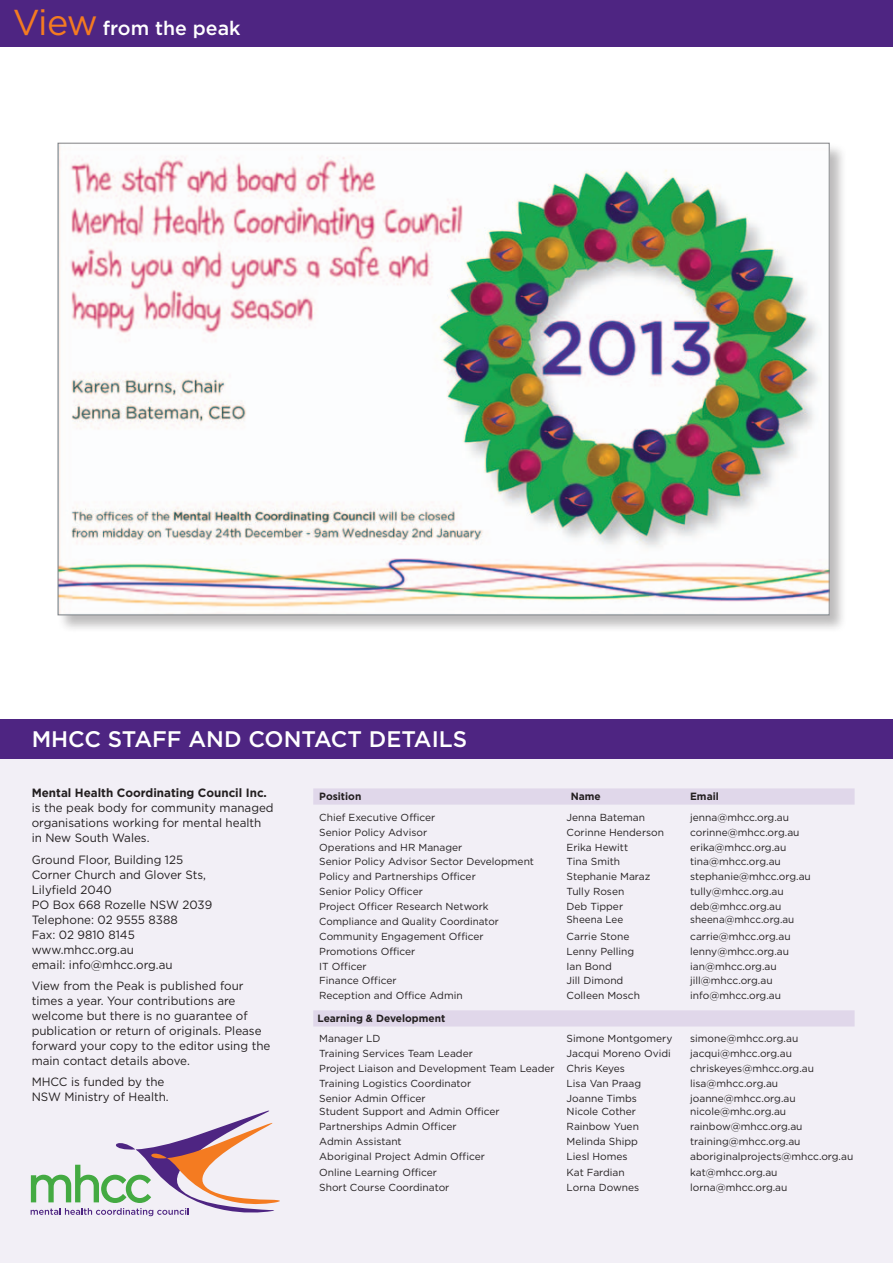
<style>
.page{position:relative;width:893px;height:1263px;background:#fff}
.page>*{position:absolute;margin:0;border:0;box-sizing:border-box;transform-origin:0 0}
.Caps_heading{font:500 22.5px "Gotham";color:#fff}
.t1{font:500 19.5px "Gotham";color:#fff}
.Body_copy{font:12px/15px "Gotham";color:#231f20}
.Body_copy-2{font:700 10.5px "Gotham";color:#231f20}
.Body_copy-3{font:10.2px "Gotham";color:#231f20}
.s1{font-weight:400;font-size:36px;color:#f47b21}
.s2{font-weight:700}
</style>
<div class="page">
<div style="left:0;top:0;width:893px;height:47px;background:#4e2582"></div>
<div style="left:0;top:760px;width:893px;height:503px;background:#f2eff6"></div>
<svg style="left:31px;top:1111px;width:249px;height:105px"></svg>
<div style="left:0;top:720px;width:893px;height:39px;background:#4e2582"></div>
<svg style="left:313px;top:788px;width:542px;height:238px"></svg>
<div style="left:57px;top:143px;width:790px;height:490px;background:#231f20;opacity:.3"></div>
<img style="left:60px;top:145px;width:767px;height:468px">
<h2 class="t1" style="left:13px;top:17px;width:229px"><span class="s1">View</span> from the peak</h2>
<p class="Caps_heading" style="left:32px;top:727px;width:437px">MHCC STAFF AND CONTACT DETAILS</p>
<p class="Body_copy" style="left:32px;top:785px;width:243px"><span class="s2">Mental Health Coordinating Council Inc. </span>is the peak body for community managed organisations working for mental health in New South Wales.</p>
<p class="Body_copy" style="left:32px;top:852px;width:153px">Ground Floor, Building 125</p>
<p class="Body_copy" style="left:32px;top:867px;width:176px">Corner Church and Glover Sts,<br>Lilyfield 2040</p>
<p class="Body_copy" style="left:32px;top:897px;width:182px">PO Box 668 Rozelle NSW 2039</p>
<p class="Body_copy" style="left:32px;top:912px;width:147px">Telephone: 02 9555 8388<br>Fax: 02 9810 8145</p>
<p class="Body_copy" style="left:32px;top:942px;width:143px">www.mhcc.org.au<br>email: info@mhcc.org.au</p>
<p class="Body_copy" style="left:32px;top:978px;width:240px">View from the Peak is published four times a year. Your contributions are welcome but there is no guarantee of publication or return of originals. Please forward your copy to the editor using the main contact details above.</p>
<p class="Body_copy" style="left:32px;top:1074px;width:139px">MHCC is funded by the<br>NSW Ministry of Health.</p>
<p class="Body_copy-2" style="left:319px;top:790px;width:44px">Position</p>
<p class="Body_copy-2" style="left:571px;top:790px;width:31px">Name</p>
<p class="Body_copy-2" style="left:690px;top:790px;width:30px">Email</p>
<p class="Body_copy-3" style="left:319px;top:811px;width:118px">Chief Executive Officer</p>
<p class="Body_copy-3" style="left:567px;top:811px;width:80px">Jenna Bateman</p>
<p class="Body_copy-3" style="left:690px;top:811px;width:100px">jenna@mhcc.org.au</p>
<p class="Body_copy-3" style="left:319px;top:826px;width:109px">Senior Policy Advisor</p>
<p class="Body_copy-3" style="left:567px;top:826px;width:99px">Corinne Henderson</p>
<p class="Body_copy-3" style="left:690px;top:826px;width:111px">corinne@mhcc.org.au</p>
<p class="Body_copy-3" style="left:319px;top:841px;width:145px">Operations and HR Manager</p>
<p class="Body_copy-3" style="left:567px;top:841px;width:63px">Erika Hewitt</p>
<p class="Body_copy-3" style="left:690px;top:841px;width:98px">erika@mhcc.org.au</p>
<p class="Body_copy-3" style="left:319px;top:856px;width:216px">Senior Policy Advisor Sector Development</p>
<p class="Body_copy-3" style="left:567px;top:856px;width:55px">Tina Smith</p>
<p class="Body_copy-3" style="left:690px;top:856px;width:92px">tina@mhcc.org.au</p>
<p class="Body_copy-3" style="left:319px;top:871px;width:158px">Policy and Partnerships Officer</p>
<p class="Body_copy-3" style="left:567px;top:871px;width:85px">Stephanie Maraz</p>
<p class="Body_copy-3" style="left:690px;top:871px;width:122px">stephanie@mhcc.org.au</p>
<p class="Body_copy-3" style="left:319px;top:886px;width:105px">Senior Policy Officer</p>
<p class="Body_copy-3" style="left:567px;top:886px;width:59px">Tully Rosen</p>
<p class="Body_copy-3" style="left:690px;top:886px;width:95px">tully@mhcc.org.au</p>
<p class="Body_copy-3" style="left:319px;top:901px;width:171px">Project Officer Research Network</p>
<p class="Body_copy-3" style="left:567px;top:901px;width:58px">Deb Tipper</p>
<p class="Body_copy-3" style="left:690px;top:901px;width:93px">deb@mhcc.org.au</p>
<p class="Body_copy-3" style="left:319px;top:916px;width:181px">Compliance and Quality Coordinator</p>
<p class="Body_copy-3" style="left:567px;top:914px;width:58px">Sheena Lee</p>
<p class="Body_copy-3" style="left:690px;top:914px;width:106px">sheena@mhcc.org.au</p>
<p class="Body_copy-3" style="left:319px;top:930px;width:166px">Community Engagement Officer</p>
<p class="Body_copy-3" style="left:567px;top:930px;width:64px">Carrie Stone</p>
<p class="Body_copy-3" style="left:690px;top:930px;width:102px">carrie@mhcc.org.au</p>
<p class="Body_copy-3" style="left:319px;top:945px;width:98px">Promotions Officer</p>
<p class="Body_copy-3" style="left:567px;top:945px;width:69px">Lenny Pelling</p>
<p class="Body_copy-3" style="left:690px;top:945px;width:100px">lenny@mhcc.org.au</p>
<p class="Body_copy-3" style="left:319px;top:960px;width:49px">IT Officer</p>
<p class="Body_copy-3" style="left:567px;top:960px;width:47px">Ian Bond</p>
<p class="Body_copy-3" style="left:690px;top:960px;width:88px">ian@mhcc.org.au</p>
<p class="Body_copy-3" style="left:319px;top:975px;width:79px">Finance Officer</p>
<p class="Body_copy-3" style="left:567px;top:975px;width:58px">Jill Dimond</p>
<p class="Body_copy-3" style="left:690px;top:975px;width:84px">jill@mhcc.org.au</p>
<p class="Body_copy-3" style="left:319px;top:990px;width:145px">Reception and Office Admin</p>
<p class="Body_copy-3" style="left:567px;top:990px;width:75px">Colleen Mosch</p>
<p class="Body_copy-3" style="left:690px;top:990px;width:92px">info@mhcc.org.au</p>
<p class="Body_copy-2" style="left:317px;top:1012px;width:129px">Learning &amp; Development</p>
<p class="Body_copy-3" style="left:319px;top:1033px;width:63px">Manager LD</p>
<p class="Body_copy-3" style="left:567px;top:1033px;width:107px">Simone Montgomery</p>
<p class="Body_copy-3" style="left:690px;top:1033px;width:110px">simone@mhcc.org.au</p>
<p class="Body_copy-3" style="left:319px;top:1048px;width:155px">Training Services Team Leader</p>
<p class="Body_copy-3" style="left:567px;top:1048px;width:106px">Jacqui Moreno Ovidi</p>
<p class="Body_copy-3" style="left:690px;top:1048px;width:103px">jacqui@mhcc.org.au</p>
<p class="Body_copy-3" style="left:319px;top:1063px;width:237px">Project Liaison and Development Team Leader</p>
<p class="Body_copy-3" style="left:567px;top:1063px;width:60px">Chris Keyes</p>
<p class="Body_copy-3" style="left:690px;top:1063px;width:125px">chriskeyes@mhcc.org.au</p>
<p class="Body_copy-3" style="left:319px;top:1078px;width:154px">Training Logistics Coordinator</p>
<p class="Body_copy-3" style="left:567px;top:1078px;width:76px">Lisa Van Praag</p>
<p class="Body_copy-3" style="left:690px;top:1078px;width:90px">lisa@mhcc.org.au</p>
<p class="Body_copy-3" style="left:319px;top:1092px;width:108px">Senior Admin Officer</p>
<p class="Body_copy-3" style="left:567px;top:1092px;width:72px">Joanne Timbs</p>
<p class="Body_copy-3" style="left:690px;top:1092px;width:107px">joanne@mhcc.org.au</p>
<p class="Body_copy-3" style="left:319px;top:1106px;width:182px">Student Support and Admin Officer</p>
<p class="Body_copy-3" style="left:567px;top:1106px;width:71px">Nicole Cother</p>
<p class="Body_copy-3" style="left:690px;top:1106px;width:98px">nicole@mhc.org.au</p>
<p class="Body_copy-3" style="left:319px;top:1121px;width:139px">Partnerships Admin Officer</p>
<p class="Body_copy-3" style="left:567px;top:1121px;width:74px">Rainbow Yuen</p>
<p class="Body_copy-3" style="left:690px;top:1121px;width:114px">rainbow@mhcc.org.au</p>
<p class="Body_copy-3" style="left:319px;top:1136px;width:84px">Admin Assistant</p>
<p class="Body_copy-3" style="left:567px;top:1136px;width:73px">Melinda Shipp</p>
<p class="Body_copy-3" style="left:690px;top:1136px;width:112px">training@mhcc.org.au</p>
<p class="Body_copy-3" style="left:319px;top:1150px;width:167px">Aboriginal Project Admin Officer</p>
<p class="Body_copy-3" style="left:567px;top:1150px;width:63px">Liesl Homes</p>
<p class="Body_copy-3" style="left:690px;top:1150px;width:165px">aboriginalprojects@mhcc.org.au</p>
<p class="Body_copy-3" style="left:319px;top:1167px;width:119px">Online Learning Officer</p>
<p class="Body_copy-3" style="left:567px;top:1167px;width:60px">Kat Fardian</p>
<p class="Body_copy-3" style="left:690px;top:1167px;width:89px">kat@mhcc.org.au</p>
<p class="Body_copy-3" style="left:319px;top:1182px;width:132px">Short Course Coordinator</p>
<p class="Body_copy-3" style="left:567px;top:1182px;width:74px">Lorna Downes</p>
<p class="Body_copy-3" style="left:690px;top:1182px;width:99px">lorna@mhcc.org.au</p>
</div>
